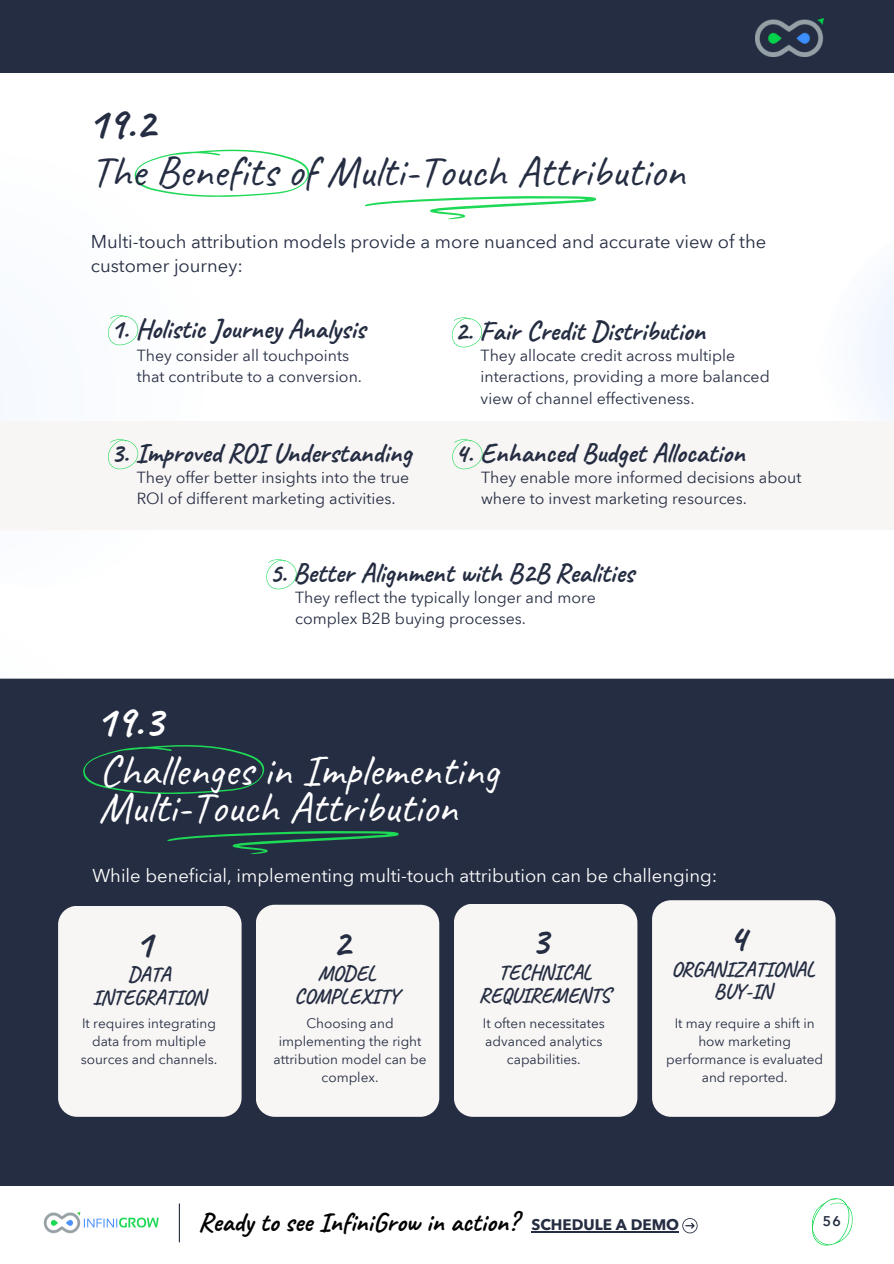
<style>
.page{position:relative;width:894px;height:1264px;background:#fff}
.page>*{position:absolute;margin:0;border:0;box-sizing:border-box;transform-origin:0 0}
.t1{font:43.8px/37.2px "Caveat";color:#fff}
.t2{font:43.8px "Caveat";color:#252d42}
.t3{font:700 43.8px "Caveat";color:#252d42}
.t4{font:700 43.8px "Caveat";color:#fff}
.t5{font:700 39px "Caveat";color:#252d42}
.t6{font:700 27.3px "Caveat";color:#252d42}
.t7{font:700 26.85px "Caveat";color:#000}
.t8{font:700 20.7px/22.5px "Caveat";color:#252d42;text-align:center}
.t9{font:18.45px/24.6px "Avenir Next Arabic";color:#252d42}
.t10{font:18.45px "Avenir Next Arabic";color:#fff}
.t11{font:15.9px/21.1px "Avenir Next Arabic";color:#252d42}
.t12{font:700 15.15px "Avenir Next Arabic";color:#252d42}
.t13{font:600 13.8px "Avenir Next Arabic";color:#252d42}
.t14{font:13.5px/18px "Avenir Next Arabic";color:#252d42;text-align:center}
</style>
<div class="page">
<div style="left:0;top:0;width:893px;height:1263px;background:#252d42"></div>
<div style="left:0;top:73px;width:893px;height:1114px;background:#fff"></div>
<img style="left:755px;top:18px;width:67px;height:38px">
<div style="left:863px;top:281px;width:30px;height:140px;background:#f3f7fe"></div>
<svg style="left:365px;top:196px;width:230px;height:23px"></svg>
<svg style="left:108px;top:315px;width:31px;height:30px"></svg>
<svg style="left:451px;top:317px;width:31px;height:30px"></svg>
<svg style="left:107px;top:439px;width:32px;height:30px"></svg>
<div style="left:0;top:678px;width:893px;height:507px;background:#252d42"></div>
<div style="left:0;top:1185px;width:893px;height:78px;background:#fff"></div>
<svg style="left:811px;top:1198px;width:42px;height:47px"></svg>
<img style="left:43px;top:1211px;width:116px;height:23px">
<hr style="left:179px;top:1203px;width:1px;height:39px;background:#252d42">
<svg style="left:134px;top:150px;width:176px;height:47px"></svg>
<svg style="left:452px;top:439px;width:31px;height:30px"></svg>
<svg style="left:266px;top:559px;width:31px;height:30px"></svg>
<svg style="left:167px;top:831px;width:231px;height:23px;background:#234c45"></svg>
<svg style="left:83px;top:745px;width:182px;height:49px;background:#243843"></svg>
<div style="left:58px;top:905px;width:183px;height:211px;background:#f8f6f5"></div>
<div style="left:256px;top:904px;width:183px;height:212px;background:#f8f6f5"></div>
<div style="left:454px;top:903px;width:183px;height:213px;background:#f8f6f5"></div>
<div style="left:652px;top:900px;width:183px;height:216px;background:#f8f6f5"></div>
<svg style="left:682px;top:1218px;width:15px;height:15px"></svg>
<hr style="left:531px;top:1231px;width:148px;height:1px;background:#252d42">
<h5 class="t3" style="left:87px;top:96px;width:69px">19.2</h5>
<p class="t2" style="left:91px;top:144px;width:595px">The Benefits of Multi-Touch Attribution</p>
<h3 class="t9" style="left:91px;top:229px;width:676px">Multi-touch attribution models provide a more nuanced and accurate view of the customer journey:</h3>
<h1 class="t6" style="left:111px;top:312px;width:256px">1. Holistic Journey Analysis</h1>
<p class="t6" style="left:454px;top:314px;width:252px">2. Fair Credit Distribution</p>
<p class="t11" style="left:137px;top:345px;width:227px">They consider all touchpoints that contribute to a conversion.</p>
<h3 class="t11" style="left:480px;top:345px;width:290px">They allocate credit across multiple interactions, providing a more balanced view of channel effectiveness.</h3>
<p class="t6" style="left:111px;top:436px;width:302px">3. Improved ROI Understanding</p>
<p class="t11" style="left:137px;top:466px;width:274px">They offer better insights into the true<br>ROI of different marketing activities.</p>
<h2 class="t6" style="left:455px;top:436px;width:291px">4. Enhanced Budget Allocation</h2>
<p class="t11" style="left:481px;top:466px;width:322px">They enable more informed decisions about where to invest marketing resources.</p>
<p class="t6" style="left:269px;top:556px;width:366px">5. Better Alignment with B2B Realities</p>
<p class="t4" style="left:95px;top:694px;width:69px">19.3</p>
<h3 class="t11" style="left:295px;top:587px;width:302px">They reflect the typically longer and more complex B2B buying processes.</h3>
<h3 class="t1" style="left:99px;top:751px;width:401px">Challenges in Implementing<br>Multi-Touch Attribution</h3>
<p class="t10" style="left:92px;top:864px;width:626px">While beneficial, implementing multi-touch attribution can be challenging:</p>
<h3 class="t5" style="left:135px;top:919px;width:19px">1</h3>
<h1 class="t5" style="left:332px;top:918px;width:19px">2</h1>
<p class="t5" style="left:530px;top:917px;width:19px">3</p>
<p class="t5" style="left:728px;top:913px;width:19px">4</p>
<p class="t8" style="left:92px;top:963px;width:115px">DATA<br>INTEGRATION</p>
<p class="t14" style="left:81px;top:1014px;width:138px">It requires integrating data from multiple sources and channels.</p>
<p class="t8" style="left:294px;top:962px;width:107px">MODEL<br>COMPLEXITY</p>
<p class="t14" style="left:273px;top:1014px;width:154px">Choosing and implementing the right attribution model can be complex.</p>
<p class="t8" style="left:479px;top:961px;width:132px">TECHNICAL<br>REQUIREMENTS</p>
<h2 class="t14" style="left:482px;top:1014px;width:123px">It often necessitates advanced analytics capabilities.</h2>
<p class="t8" style="left:671px;top:957px;width:145px">ORGANIZATIONAL<br>BUY-IN</p>
<h5 class="t14" style="left:666px;top:1014px;width:158px">It may require a shift in how marketing performance is evaluated and reported.</h5>
<p class="t7" style="left:199px;top:1204px;width:320px">Ready to see InfiniGrow in action?</p>
<p class="t13" style="left:822px;top:1212px;width:20px">56</p>
<h4 class="t12" style="left:531px;top:1215px;width:149px">SCHEDULE A DEMO</h4>
</div>
